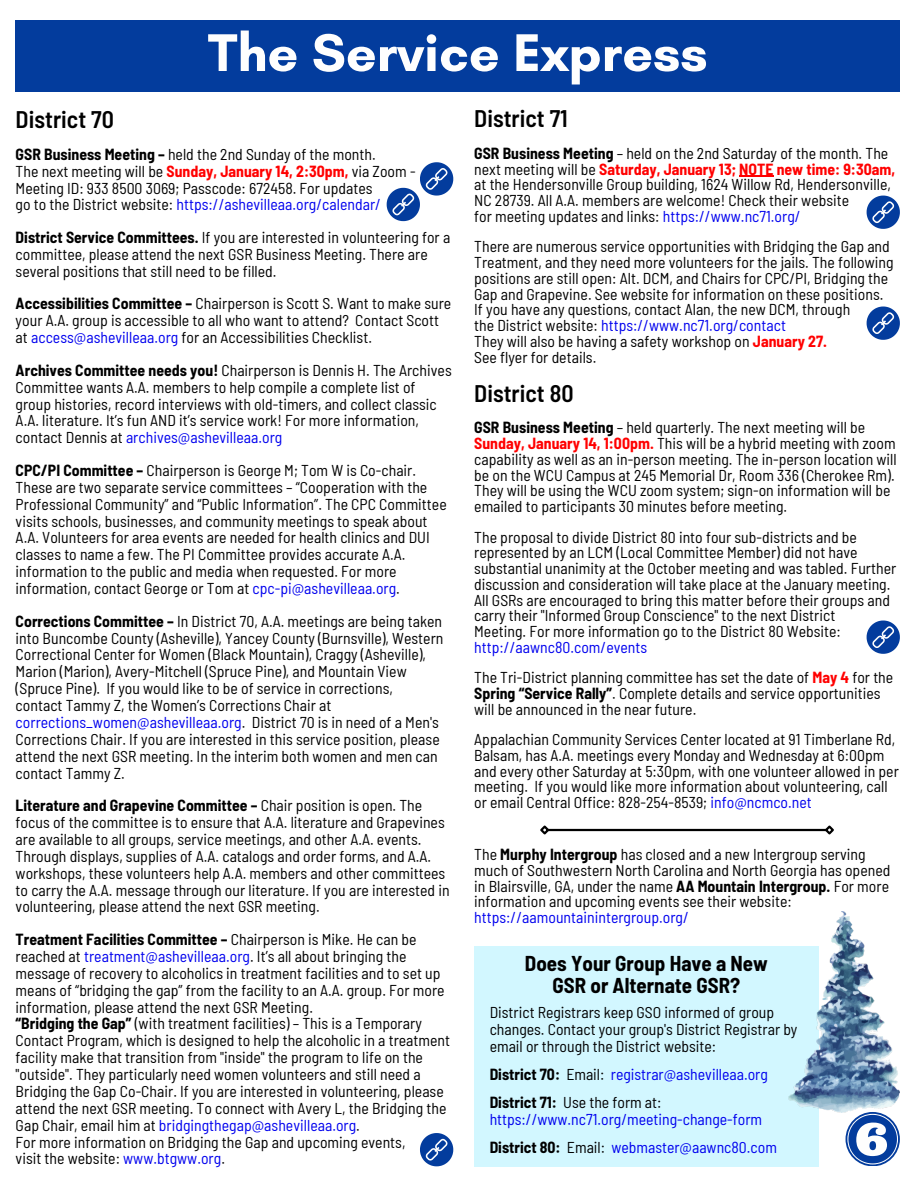
<style>
.page{position:relative;width:918px;height:1188px;background:#fff}
.page>*{position:absolute;margin:0;border:0;box-sizing:border-box;transform-origin:0 0}
.t1{font:700 54px "Glacial Indifference";color:#fefefe}
.t2{font:600 semi-condensed 24px "Barlow";color:#000}
.t3{font:700 semi-condensed 21px/22.5px "Barlow";color:#000;text-align:center}
.t4{font:semi-condensed 15.75px/16.8px "Barlow";color:#000}
.t5{font:semi-condensed 15.75px/28px "Barlow";color:#00e}
.s1{font-weight:700}
.s2{font-weight:700;color:#f00}
.s3{color:#00e}
.s4{font-weight:700;color:#000}
.s5{color:#000}
</style>
<div class="page">
<div style="left:474px;top:946px;width:345px;height:220px;background:#d2f7ff"></div>
<hr style="left:739px;top:176px;width:35px;height:1px;background:#f00">
<svg style="left:387px;top:162px;width:66px;height:59px"></svg>
<svg style="left:420px;top:1133px;width:33px;height:33px"></svg>
<svg style="left:867px;top:621px;width:33px;height:33px"></svg>
<svg style="left:867px;top:307px;width:33px;height:33px"></svg>
<svg style="left:846px;top:1112px;width:54px;height:54px"></svg>
<div style="left:16px;top:20px;width:884px;height:72px;background:#033c9d"></div>
<svg style="left:867px;top:196px;width:33px;height:33px"></svg>
<hr style="left:548px;top:829px;width:279px;height:2px;background:#000">
<svg style="left:540px;top:825px;width:11px;height:10px"></svg>
<svg style="left:823px;top:825px;width:11px;height:10px"></svg>
<img style="left:789px;top:912px;width:111px;height:200px">
<h1 class="t1" style="left:208px;top:19px;width:501px">The Service Express</h1>
<h2 class="t2" style="left:16px;top:102px;width:100px">District 70</h2>
<p class="t4" style="left:16px;top:145px;width:401px"><span class="s1">GSR Business Meeting –</span> held the 2nd Sunday of the month.<br>The next meeting will be <span class="s2">Sunday, January 14, 2:30pm,</span> via Zoom - Meeting ID: 933 8500 3069; Passcode: 672458. For updates<br>go to the District website: <span class="s3">https://ashevilleaa.org/calendar/</span></p>
<p class="t4" style="left:16px;top:228px;width:436px"><span class="s1">District Service Committees.</span> If you are interested in volunteering for a committee, please attend the next GSR Business Meeting. There are several positions that still need to be filled.</p>
<p class="t4" style="left:16px;top:294px;width:437px"><span class="s1">Accessibilities Committee –</span> Chairperson is Scott S. Want to make sure your A.A. group is accessible to all who want to attend? Contact Scott at <span class="s3">access@ashevilleaa.org</span> for an Accessibilities Checklist.</p>
<p class="t4" style="left:16px;top:360px;width:438px"><span class="s1">Archives Committee needs you!</span> Chairperson is Dennis H. The Archives Committee wants A.A. members to help compile a complete list of group histories, record interviews with old-timers, and collect classic A.A. literature. It’s fun AND it’s service work! For more information, contact Dennis at <span class="s3">archives@ashevilleaa.org</span></p>
<p class="t4" style="left:16px;top:461px;width:433px"><span class="s1">CPC/PI Committee –</span> Chairperson is George M; Tom W is Co-chair.<br>These are two separate service committees – “Cooperation with the Professional Community” and “Public Information”. The CPC Committee visits schools, businesses, and community meetings to speak about A.A. Volunteers for area events are needed for health clinics and DUI classes to name a few. The PI Committee provides accurate A.A. information to the public and media when requested. For more information, contact George or Tom at <span class="s3">cpc-pi@ashevilleaa.org</span>.</p>
<p class="t4" style="left:16px;top:611px;width:429px"><span class="s1">Corrections Committee –</span> In District 70, A.A. meetings are being taken into Buncombe County (Asheville), Yancey County (Burnsville), Western Correctional Center for Women (Black Mountain), Craggy (Asheville), Marion (Marion), Avery-Mitchell (Spruce Pine), and Mountain View (Spruce Pine). If you would like to be of service in corrections, contact Tammy Z, the Women’s Corrections Chair at <span class="s3">corrections_women@ashevilleaa.org</span>. District 70 is in need of a Men's Corrections Chair. If you are interested in this service position, please attend the next GSR meeting. In the interim both women and men can contact Tammy Z.</p>
<p class="t4" style="left:16px;top:796px;width:435px"><span class="s1">Literature and Grapevine Committee –</span> Chair position is open. The focus of the committee is to ensure that A.A. literature and Grapevines are available to all groups, service meetings, and other A.A. events.<br>Through displays, supplies of A.A. catalogs and order forms, and A.A. workshops, these volunteers help A.A. members and other committees to carry the A.A. message through our literature. If you are interested in volunteering, please attend the next GSR meeting.</p>
<p class="t4" style="left:16px;top:930px;width:436px"><span class="s1">Treatment Facilities Committee –</span> Chairperson is Mike. He can be reached at <span class="s3">treatment@ashevilleaa.org</span>. It’s all about bringing the message of recovery to alcoholics in treatment facilities and to set up means of “bridging the gap” from the facility to an A.A. group. For more information, please attend the next GSR Meeting.<br><span class="s1">“Bridging the Gap”</span> (with treatment facilities) – This is a Temporary Contact Program, which is designed to help the alcoholic in a treatment facility make that transition from "inside" the program to life on the "outside". They particularly need women volunteers and still need a Bridging the Gap Co-Chair. If you are interested in volunteering, please attend the next GSR meeting. To connect with Avery L, the Bridging the Gap Chair, email him at <span class="s3">bridgingthegap@ashevilleaa.org</span>.<br>For more information on Bridging the Gap and upcoming events,<br>visit the website: <span class="s3">www.btgww.org</span>.</p>
<h2 class="t2" style="left:474px;top:101px;width:95px">District 71</h2>
<p class="t4" style="left:474px;top:144px;width:422px;line-height:15.8px"><span class="s1">GSR Business Meeting</span> – held on the 2nd Saturday of the month. The next meeting will be <span class="s2">Saturday, January 13; NOTE new time: 9:30am, </span>at the Hendersonville Group building, 1624 Willow Rd, Hendersonville, NC 28739. All A.A. members are welcome! Check their website<br>for meeting updates and links: <span class="s3">https://www.nc71.org/</span></p>
<p class="t4" style="left:474px;top:238px;width:421px;line-height:15.8px">There are numerous service opportunities with Bridging the Gap and Treatment, and they need more volunteers for the jails. The following positions are still open: Alt. DCM, and Chairs for CPC/PI, Bridging the Gap and Grapevine. See website for information on these positions.<br>If you have any questions, contact Alan, the new DCM, through<br>the District website: <span class="s3">https://www.nc71.org/contact<br></span>They will also be having a safety workshop on <span class="s2">January 27.<br></span>See flyer for details.</p>
<h2 class="t2" style="left:474px;top:376px;width:101px">District 80</h2>
<p class="t4" style="left:474px;top:419px;width:424px;line-height:15.8px"><span class="s1">GSR Business Meeting</span> – held quarterly. The next meeting will be <span class="s2">Sunday, January 14, 1:00pm.</span> This will be a hybrid meeting with zoom capability as well as an in-person meeting. The in-person location will be on the WCU Campus at 245 Memorial Dr, Room 336 (Cherokee Rm).<br>They will be using the WCU zoom system; sign-on information will be emailed to participants 30 minutes before meeting.</p>
<p class="t4" style="left:474px;top:528px;width:424px;line-height:15.8px">The proposal to divide District 80 into four sub-districts and be represented by an LCM (Local Committee Member) did not have substantial unanimity at the October meeting and was tabled. Further discussion and consideration will take place at the January meeting.<br>All GSRs are encouraged to bring this matter before their groups and carry their "Informed Group Conscience" to the next District<br>Meeting. For more information go to the District 80 Website:</p>
<p class="t4" style="left:474px;top:631px;width:421px;line-height:30.3px"><span class="s3">http://aawnc80.com/events<br></span>The Tri-District planning committee has set the date of <span class="s2">May 4</span> for the</p>
<p class="t4" style="left:474px;top:684px;width:408px;line-height:15.8px"><span class="s1">Spring “Service Rally”</span>. Complete details and service opportunities will be announced in the near future.</p>
<p class="t4" style="left:474px;top:730px;width:426px;line-height:15.8px">Appalachian Community Services Center located at 91 Timberlane Rd, Balsam, has A.A. meetings every Monday and Wednesday at 6:00pm and every other Saturday at 5:30pm, with one volunteer allowed in per meeting. If you would like more information about volunteering, call or email Central Office: 828-254-8539; <span class="s3">info@ncmco.net</span></p>
<p class="t4" style="left:474px;top:845px;width:418px;line-height:15.8px">The <span class="s1">Murphy Intergroup</span> has closed and a new Intergroup serving much of Southwestern North Carolina and North Georgia has opened in Blairsville, GA, under the name <span class="s1">AA Mountain Intergroup.</span> For more information and upcoming events see their website:</p>
<p class="t5" style="left:474px;top:902px;width:216px">https://aamountainintergroup.org/</p>
<h3 class="t3" style="left:525px;top:951px;width:244px">Does Your Group Have a New<br>GSR or Alternate GSR?</h3>
<p class="t4" style="left:490px;top:1003px;width:309px">District Registrars keep GSO informed of group changes. Contact your group's District Registrar by email or through the District website:</p>
<p class="t5" style="left:490px;top:1059px;width:280px"><span class="s4">District 70:</span> <span class="s5">Email:</span> registrar@ashevilleaa.org<br><span class="s4">District 71:</span> <span class="s5">Use the form at:</span></p>
<p class="t5" style="left:490px;top:1104px;width:289px">https://www.nc71.org/meeting-change-form<br><span class="s4">District 80:</span> <span class="s5">Email:</span> webmaster@aawnc80.com</p>
</div>
